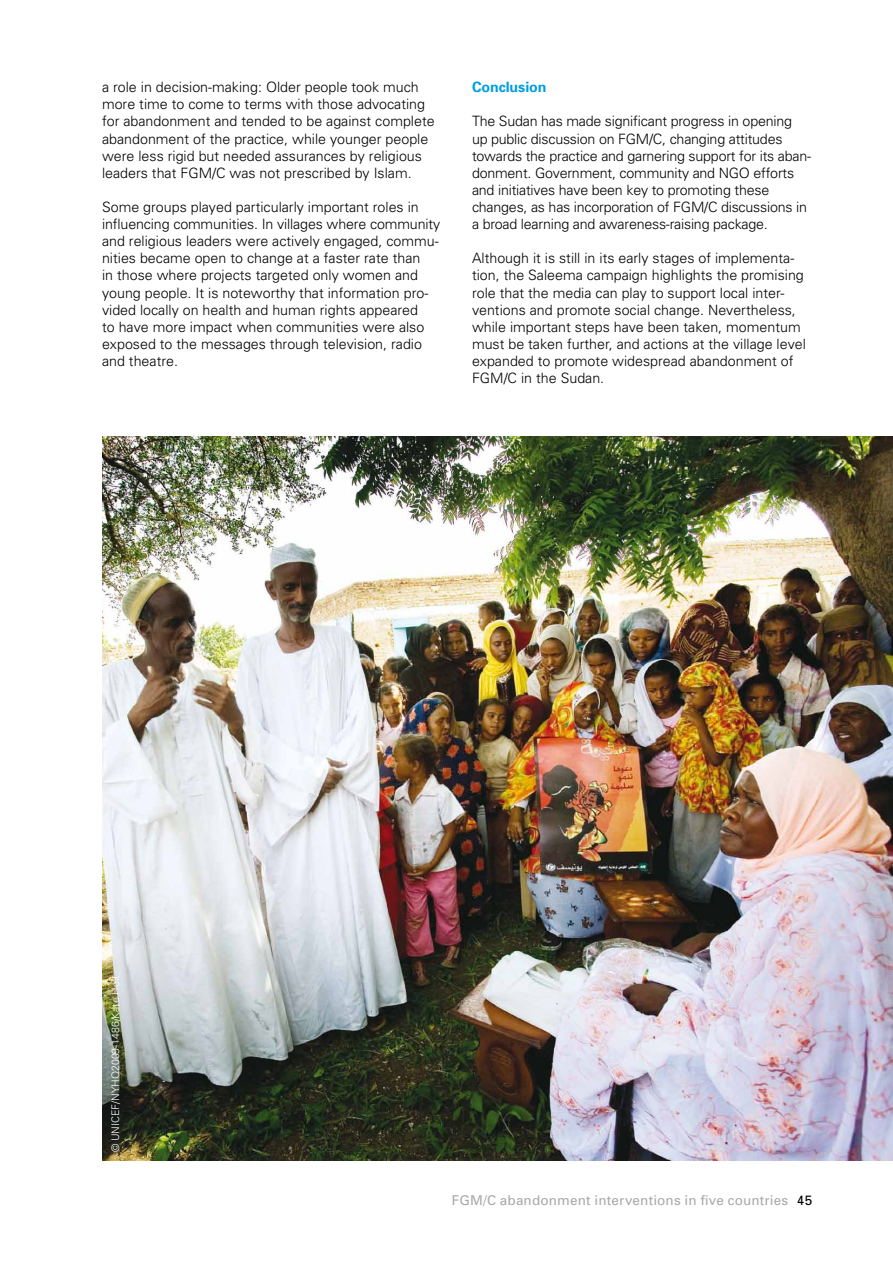
<style>
.page{position:relative;width:893px;height:1263px;background:#fff}
.page>*{position:absolute;margin:0;border:0;box-sizing:border-box;transform-origin:0 0}
.t1{font:300 14.25px/17.1px "Univers";color:#000}
.t2{font:700 14.25px "Univers";letter-spacing:-.005em;color:#009ee0}
.t3{font:13.5px "Univers";letter-spacing:.01em;color:#a7a8aa}
.t4{font:13.5px "Univers";color:#000}
.t5{font:300 10.5px "Univers";color:#fff}
</style>
<div class="page">
<img style="left:102px;top:436px;width:791px;height:725px">
<p class="t1" style="left:102px;top:78px;width:334px">a role in decision-making: Older people took much more time to come to terms with those advocating for abandonment and tended to be against complete abandonment of the practice, while younger people were less rigid but needed assurances by religious leaders that FGM/C was not prescribed by Islam.</p>
<p class="t1" style="left:102px;top:198px;width:340px">Some groups played particularly important roles in influencing communities. In villages where community and religious leaders were actively engaged, commu&shy;nities became open to change at a faster rate than<br>in those where projects targeted only women and young people. It is noteworthy that information pro&shy;vided locally on health and human rights appeared<br>to have more impact when communities were also exposed to the messages through television, radio and theatre.</p>
<p class="t2" style="left:472px;top:78px;width:76px">Conclusion</p>
<p class="t1" style="left:472px;top:112px;width:341px">The Sudan has made significant progress in opening up public discussion on FGM/C, changing attitudes towards the practice and garnering support for its aban&shy;donment. Government, community and NGO efforts and initiatives have been key to promoting these changes, as has incorporation of FGM/C discussions in a broad learning and awareness-raising package.</p>
<p class="t1" style="left:472px;top:249px;width:335px">Although it is still in its early stages of implementa&shy;tion, the Saleema campaign highlights the promising role that the media can play to support local inter&shy;ventions and promote social change. Nevertheless, while important steps have been taken, momentum must be taken further, and actions at the village level expanded to promote widespread abandonment of FGM/C in the Sudan.</p>
<p class="t5" style="left:109px;top:1152px;width:179px;rotate:-90deg">© UNICEF/NYHQ2009-1486/Kate Holt</p>
<p class="t3" style="left:452px;top:1191px;width:338px">FGM/C abandonment interventions in five countries</p>
<p class="t4" style="left:797px;top:1191px;width:17px">45</p>
</div>
